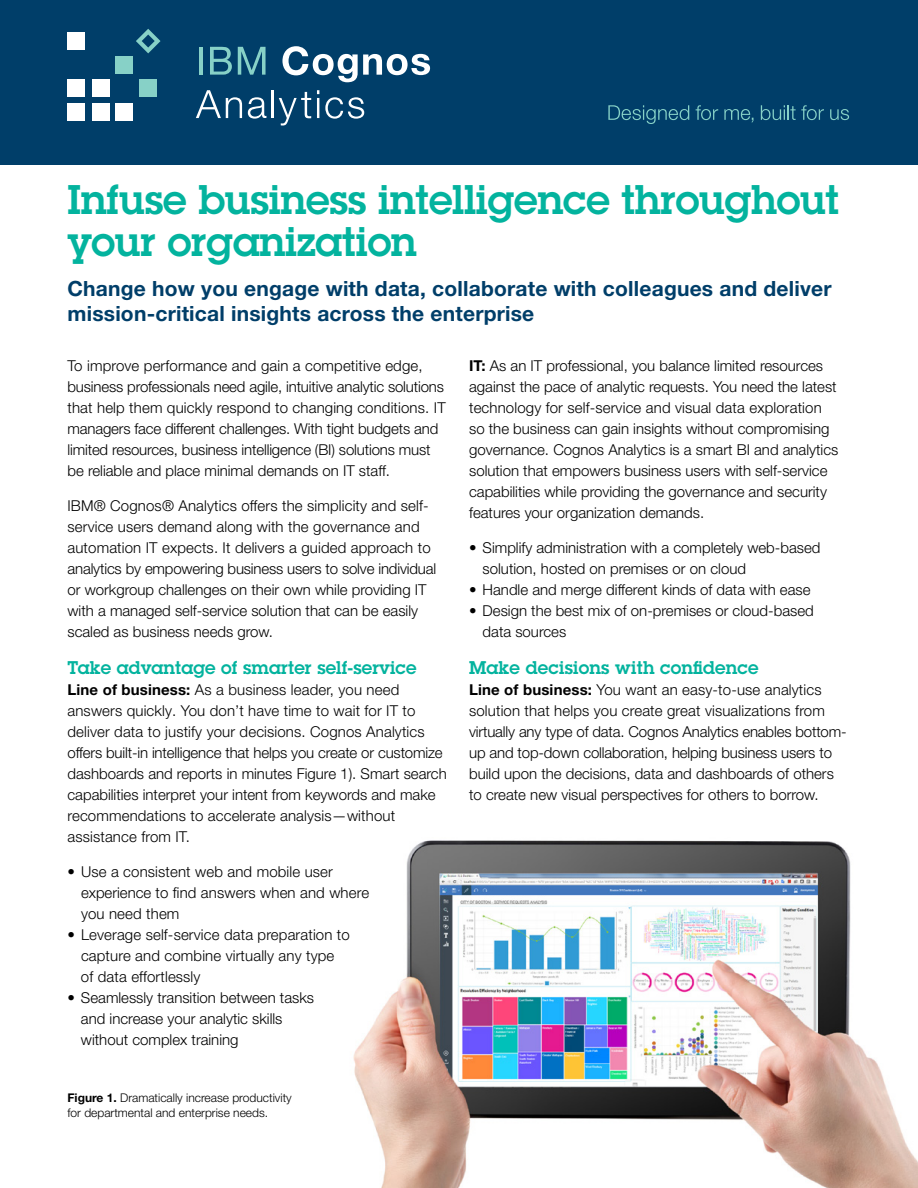
<style>
.page{position:relative;width:918px;height:1188px;background:#fff}
.page>*{position:absolute;margin:0;border:0;box-sizing:border-box;transform-origin:0 0}
.t1{font:600 40.5px/42px "Lubalin Graph";letter-spacing:-.005em;color:#03b39e}
.t2{font:700 21px/25.5px "Helvetica Neue LT Pro";letter-spacing:.01em;color:#003e69}
.t3{font:600 18px "Lubalin Graph";letter-spacing:.005em;color:#03b39e}
.t4{font:300 15px/21px "Helvetica Neue LT Pro";color:#000}
.t5{font:300 12px/15px "Helvetica Neue LT Pro";color:#000}
.s1{font-weight:700}
</style>
<div class="page">
<img style="left:353px;top:840px;width:565px;height:348px">
<div style="left:0;top:0;width:918px;height:164px;background:#003e69"></div>
<svg style="left:608px;top:105px;width:81px;height:19px"></svg>
<svg style="left:696px;top:105px;width:22px;height:15px"></svg>
<svg style="left:724px;top:109px;width:29px;height:14px"></svg>
<svg style="left:761px;top:105px;width:63px;height:15px"></svg>
<svg style="left:830px;top:109px;width:19px;height:11px"></svg>
<hr style="left:199px;top:47px;width:4px;height:28px;background:#87d1c7">
<svg style="left:210px;top:47px;width:22px;height:28px"></svg>
<svg style="left:238px;top:47px;width:28px;height:28px"></svg>
<svg style="left:282px;top:46px;width:148px;height:36px"></svg>
<div style="left:68px;top:103px;width:17px;height:18px;background:#fff"></div>
<div style="left:92px;top:103px;width:17px;height:18px;background:#fff"></div>
<div style="left:115px;top:103px;width:18px;height:18px;background:#fff"></div>
<div style="left:68px;top:79px;width:17px;height:18px;background:#fff"></div>
<div style="left:92px;top:79px;width:17px;height:18px;background:#fff"></div>
<div style="left:139px;top:79px;width:18px;height:18px;background:#87d1c7"></div>
<div style="left:115px;top:56px;width:18px;height:17px;background:#87d1c7"></div>
<div style="left:68px;top:32px;width:17px;height:18px;background:#fff"></div>
<svg style="left:136px;top:29px;width:25px;height:24px"></svg>
<svg style="left:196px;top:90px;width:46px;height:28px"></svg>
<svg style="left:248px;top:97px;width:18px;height:22px"></svg>
<hr style="left:272px;top:90px;width:2px;height:28px;background:#fff">
<svg style="left:279px;top:92px;width:32px;height:34px"></svg>
<hr style="left:317px;top:98px;width:2px;height:20px;background:#fff">
<svg style="left:325px;top:97px;width:39px;height:22px"></svg>
<h1 class="t1" style="left:68px;top:178px;width:773px">Infuse business intelligence throughout your organization</h1>
<h2 class="t2" style="left:68px;top:275px;width:766px">Change how you engage with data, collaborate with colleagues and deliver mission-critical insights across the enterprise</h2>
<p class="t4" style="left:68px;top:355px;width:380px">To improve performance and gain a competitive edge, business professionals need agile, intuitive analytic solutions that help them quickly respond to changing conditions. IT managers face different challenges. With tight budgets and limited resources, business intelligence (BI) solutions must be reliable and place minimal demands on IT staff.</p>
<p class="t4" style="left:68px;top:495px;width:370px">IBM® Cognos® Analytics offers the simplicity and self&shy;service users demand along with the governance and automation IT expects. It delivers a guided approach to analytics by empowering business users to solve individual or workgroup challenges on their own while providing IT with a managed self-service solution that can be easily scaled as business needs grow.</p>
<p class="t3" style="left:68px;top:656px;width:351px">Take advantage of smarter self-service</p>
<p class="t4" style="left:68px;top:679px;width:381px"><span class="s1">Line of business:</span> As a business leader, you need answers quickly. You don’t have time to wait for IT to deliver data to justify your decisions. Cognos Analytics offers built-in intelligence that helps you create or customize dashboards and reports in minutes Figure 1). Smart search capabilities interpret your intent from keywords and make recommendations to accelerate analysis—without assistance from IT.</p>
<p class="t4" style="left:81px;top:861px;width:290px;text-indent:-14px">• Use a consistent web and mobile user experience to find answers when and where you need them</p>
<p class="t4" style="left:81px;top:924px;width:270px;text-indent:-13px">• Leverage self-service data preparation to capture and combine virtually any type of data effortlessly</p>
<p class="t4" style="left:81px;top:987px;width:235px;text-indent:-14px">• Seamlessly transition between tasks and increase your analytic skills without complex training</p>
<p class="t5" style="left:68px;top:1090px;width:226px"><span class="s1">Figure 1.</span> Dramatically increase productivity for departmental and enterprise needs.</p>
<p class="t4" style="left:469px;top:355px;width:371px"><span class="s1">IT:</span> As an IT professional, you balance limited resources against the pace of analytic requests. You need the latest technology for self-service and visual data exploration so the business can gain insights without compromising governance. Cognos Analytics is a smart BI and analytics solution that empowers business users with self-service capabilities while providing the governance and security features your organization demands.</p>
<p class="t4" style="left:483px;top:537px;width:339px;text-indent:-14px">• Simplify administration with a completely web-based solution, hosted on premises or on cloud</p>
<p class="t4" style="left:469px;top:579px;width:343px">• Handle and merge different kinds of data with ease</p>
<p class="t4" style="left:483px;top:600px;width:333px;text-indent:-14px">• Design the best mix of on-premises or cloud-based data sources</p>
<p class="t3" style="left:469px;top:656px;width:291px">Make decisions with confidence</p>
<p class="t4" style="left:469px;top:679px;width:379px"><span class="s1">Line of business:</span> You want an easy-to-use analytics solution that helps you create great visualizations from virtually any type of data. Cognos Analytics enables bottom&shy;up and top-down collaboration, helping business users to build upon the decisions, data and dashboards of others to create new visual perspectives for others to borrow.</p>
</div>
